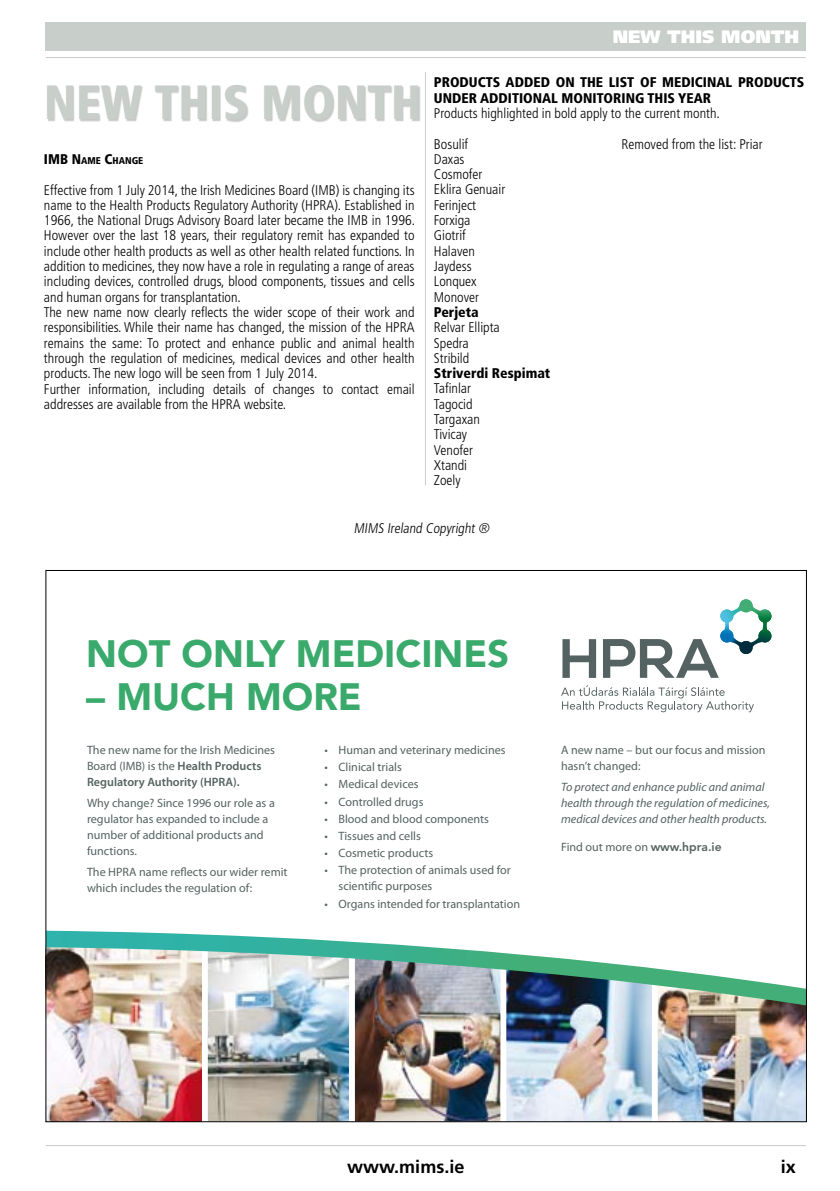
<style>
.page{position:relative;width:840px;height:1191px;background:#fff}
.page>*{position:absolute;margin:0;border:0;box-sizing:border-box;transform-origin:0 0}
.t1{font:900 condensed 48px "Frutiger";color:#c8ceca}
.t2{font:900 37.8px "Avenir";color:#39aa6b}
.t3{font:700 18px "Frutiger";color:#000}
.t4{font:900 18px "Frutiger";color:#fff}
.t5{font:300 condensed 14px/15.4px "Frutiger";color:#000}
.t6{font:900 condensed 14px "Frutiger";color:#000}
.t7{font:12px/16px "Myriad Pro";color:#546361}
.t8{font:italic 12px/16px "Myriad Pro";color:#546361}
.t9{font:900 condensed 9.8px "Frutiger";color:#000}
.s1{font-size:14px}
.s2{font-weight:600}
.s3{font-family:"Avenir";font-weight:800}
</style>
<div class="page">
<hr style="left:45px;top:57px;width:760px;height:1px;background:#c8ceca">
<div style="left:45px;top:22px;width:760px;height:29px;background:#c8ceca"></div>
<hr style="left:45px;top:1145px;width:760px;height:1px;background:#c8ceca">
<hr style="left:424px;top:72px;width:1px;height:413px;background:#c8ceca">
<div style="left:48px;top:86px;width:372px;height:37px;background:#000;opacity:.22"></div>
<img style="left:506px;top:1005px;width:145px;height:115px">
<img style="left:657px;top:1005px;width:147px;height:115px">
<img style="left:355px;top:1005px;width:145px;height:115px">
<img style="left:208px;top:1005px;width:141px;height:115px">
<img style="left:47px;top:1005px;width:155px;height:115px">
<img style="left:47px;top:930px;width:757px;height:75px">
<svg style="left:561px;top:685px;width:192px;height:27px"></svg>
<svg style="left:562px;top:639px;width:33px;height:39px"></svg>
<svg style="left:603px;top:599px;width:168px;height:79px"></svg>
<h1 class="t1" style="left:44px;top:74px;width:252px">NEW THIS MON</h1>
<h1 class="t1" style="left:367px;top:74px;width:49px">TH</h1>
<p class="t9" style="left:44px;top:155px;width:101px"><span class="s1">IMB N</span>AME <span class="s1">C</span>HANGE</p>
<p class="t5" style="left:44px;top:182px;width:372px">Effective from 1 July 2014, the Irish Medicines Board (IMB) is changing its name to the Health Products Regulatory Authority (HPRA). Established in 1966, the National Drugs Advisory Board later became the IMB in 1996.<br>However over the last 18 years, their regulatory remit has expanded to include other health products as well as other health related functions. In addition to medicines, they now have a role in regulating a range of areas including devices, controlled drugs, blood components, tissues and cells and human organs for transplantation.<br>The new name now clearly reflects the wider scope of their work and responsibilities. While their name has changed, the mission of the HPRA remains the same: To protect and enhance public and animal health through the regulation of medicines, medical devices and other health products. The new logo will be seen from 1 July 2014.<br>Further information, including details of changes to contact email addresses are available from the HPRA website.</p>
<p class="t4" style="left:612px;top:26px;width:188px">NEW THIS MONTH</p>
<p class="t6" style="left:433px;top:74px;width:10px">PRODU</p>
<p class="t6" style="left:477px;top:74px;width:47px">CTS ADDED</p>
<p class="t6" style="left:555px;top:74px;width:115px">ON THE LIST OF MEDI</p>
<p class="t6" style="left:694px;top:74px;width:53px">CINAL PRODU</p>
<p class="t6" style="left:781px;top:74px;width:24px">CTS</p>
<p class="t6" style="left:433px;top:89px;width:10px">UNDER</p>
<p class="t6" style="left:480px;top:89px;width:91px">ADDITIONAL MONI</p>
<p class="t6" style="left:596px;top:89px;width:16px">TORIN</p>
<p class="t6" style="left:634px;top:89px;width:76px">G THI S YEAR</p>
<p class="t5" style="left:433px;top:98px;width:287px;line-height:30.6px">Products highlighted in bold apply to the current month.<br>Bosulif</p>
<p class="t5" style="left:433px;top:151px;width:73px">Daxas<br>Cosmofer<br>Eklira Genuair<br>Ferinject<br>Forxiga<br>Giotrif<br>Halaven<br>Jaydess<br>Lonquex<br>Monover</p>
<p class="t6" style="left:433px;top:303px;width:46px">Perjeta</p>
<p class="t5" style="left:433px;top:320px;width:67px">Relvar Ellipta<br>Spedra<br>Stribild</p>
<p class="t6" style="left:433px;top:365px;width:118px">Striverdi Respimat</p>
<p class="t5" style="left:433px;top:381px;width:47px">Tafinlar<br>Tagocid<br>Targaxan<br>Tivicay<br>Venofer<br>Xtandi<br>Zoely</p>
<p class="t5" style="left:621px;top:136px;width:143px">Removed from the list: Priar</p>
<p class="t5" style="left:354px;top:521px;width:139px">MIMS Ireland Copyright ®</p>
<h2 class="t2" style="left:86px;top:630px;width:424px">NOT ONLY MEDICINES</h2>
<h2 class="t2" style="left:86px;top:673px;width:277px">– MUCH MORE</h2>
<p class="t7" style="left:87px;top:742px;width:189px">The new name for the Irish Medicines<br>Board (IMB) is the <span class="s2">Health Products<br>Regulatory Authority (HPRA).</span></p>
<p class="t7" style="left:87px;top:794px;width:189px">Why change? Since 1996 our role as a regulator has expanded to include a number of additional products and functions.</p>
<p class="t7" style="left:87px;top:863px;width:202px">The HPRA name reflects our wider remit which includes the regulation of:</p>
<p class="t7" style="left:324px;top:742px;width:182px">• Human and veterinary medicines</p>
<p class="t7" style="left:324px;top:759px;width:79px">• Clinical trials</p>
<p class="t7" style="left:324px;top:776px;width:95px">• Medical devices</p>
<p class="t7" style="left:324px;top:793px;width:100px">• Controlled drugs</p>
<p class="t7" style="left:324px;top:810px;width:166px">• Blood and blood components</p>
<p class="t7" style="left:324px;top:827px;width:98px">• Tissues and cells</p>
<p class="t7" style="left:324px;top:845px;width:110px">• Cosmetic products</p>
<p class="t7" style="left:338px;top:862px;width:174px;text-indent:-14px">• The protection of animals used for scientific purposes</p>
<p class="t7" style="left:324px;top:895px;width:197px">• Organs intended for transplantation</p>
<p class="t7" style="left:560px;top:742px;width:206px">A new name – but our focus and mission hasn’t changed:</p>
<p class="t8" style="left:560px;top:778px;width:210px">To protect and enhance public and animal health through the regulation of medicines, medical devices and other health products.</p>
<p class="t7" style="left:560px;top:838px;width:162px">Find out more on <span class="s3">www.hpra.ie</span></p>
<p class="t3" style="left:347px;top:1156px;width:119px">www.mims.ie</p>
<p class="t3" style="left:780px;top:1156px;width:17px">ix</p>
</div>
